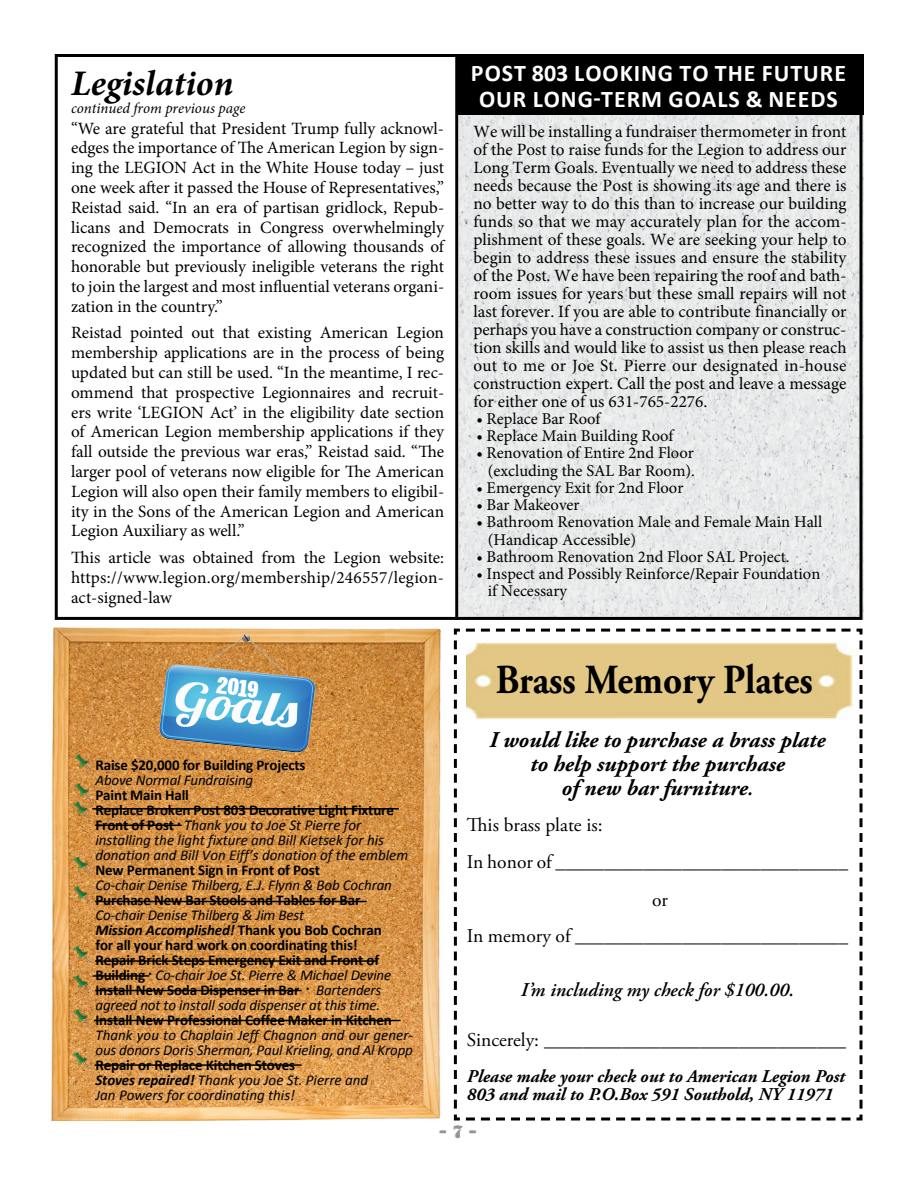
<style>
.page{position:relative;width:918px;height:1188px;background:#fff}
.page>*{position:absolute;margin:0;border:0;box-sizing:border-box;transform-origin:0 0}
.t1{font:700 41.25px "Adobe Garamond Pro";color:#000;scale:.9 1}
.t2{font:italic 700 36px "Minion Pro";color:#000}
.t3{font:700 24px/25.5px "Calibri";letter-spacing:.04em;color:#fff;text-align:center}
.t4{font:italic 700 22.5px/24px "Adobe Garamond Pro";color:#000;text-align:center}
.t5{font:900 22.5px "Benton Sans Extra Comp";color:#fff;scale:1.25 1}
.t6{font:19.5px "Adobe Garamond Pro";color:#000}
.t7{font:italic 600 19.5px "Adobe Garamond Pro";color:#000}
.t8{font:italic 700 18px/18px "Adobe Garamond Pro";color:#000}
.t9{font:17.25px/19.8px "Minion Pro";color:#000;text-align:justify}
.t10{font:16.5px/17.2px "Minion Pro";color:#000}
.t11{font:16.5px "Stencil Std";color:#939598}
.t12{font:italic 15px/15px "Calibri";color:#000}
.t13{font:700 15px/15px "Calibri";letter-spacing:-.01em;color:#000}
.t14{font:italic 15px "Minion Pro";color:#000}
.s1{font-weight:700;font-style:normal}
.s2{font-weight:400;font-style:italic}
.s3{font-style:italic}
.s4{font-weight:700}
.s5{font-weight:600}
</style>
<div class="page">
<img style="left:459px;top:115px;width:400px;height:501px">
<div style="left:457px;top:54px;width:406px;height:61px;background:#000"></div>
<div style="left:55px;top:54px;width:808px;height:566px;border:3px solid #000"></div>
<hr style="left:455px;top:54px;width:3px;height:566px;background:#000">
<img style="left:51px;top:627px;width:390px;height:493px">
<img style="left:118px;top:632px;width:242px;height:122px">
<img style="left:74px;top:753px;width:18px;height:22px">
<img style="left:74px;top:782px;width:18px;height:22px">
<img style="left:73px;top:800px;width:18px;height:22px">
<img style="left:73px;top:855px;width:18px;height:22px">
<img style="left:73px;top:885px;width:18px;height:22px">
<img style="left:73px;top:944px;width:18px;height:22px">
<img style="left:73px;top:974px;width:18px;height:22px">
<img style="left:73px;top:1008px;width:18px;height:22px">
<img style="left:73px;top:1050px;width:18px;height:22px">
<hr style="left:95px;top:990px;width:207px;height:1px;background:#000">
<hr style="left:92px;top:808px;width:307px;height:2px;background:#000">
<hr style="left:95px;top:901px;width:272px;height:1px;background:#000">
<hr style="left:95px;top:960px;width:283px;height:2px;background:#000">
<hr style="left:95px;top:825px;width:87px;height:1px;background:#000">
<hr style="left:93px;top:975px;width:56px;height:2px;background:#000">
<hr style="left:94px;top:1020px;width:307px;height:1px;background:#000">
<hr style="left:95px;top:1064px;width:207px;height:2px;background:#000">
<svg style="left:453px;top:628px;width:410px;height:493px"></svg>
<img style="left:467px;top:642px;width:275px;height:115px">
<img style="left:619px;top:642px;width:238px;height:90px">
<h2 class="t2" style="left:71px;top:58px;width:164px">Legislation</h2>
<p class="t14" style="left:71px;top:98px;width:176px">continued from previous page</p>
<p class="t9" style="left:71px;top:118px;width:375px">“We are grateful that President Trump fully acknowl&shy;edges the importance of The American Legion by sign&shy;ing the LEGION Act in the White House today – just one week after it passed the House of Representatives,” Reistad said. “In an era of partisan gridlock, Repub&shy;licans and Democrats in Congress overwhelmingly recognized the importance of allowing thousands of honorable but previously ineligible veterans the right to join the largest and most influential veterans organi&shy;zation in the country.”</p>
<p class="t9" style="left:71px;top:323px;width:375px">Reistad pointed out that existing American Legion membership applications are in the process of being updated but can still be used. “In the meantime, I rec&shy;ommend that prospective Legionnaires and recruit&shy;ers write ‘LEGION Act’ in the eligibility date section of American Legion membership applications if they fall outside the previous war eras,” Reistad said. “The larger pool of veterans now eligible for The American Legion will also open their family members to eligibil&shy;ity in the Sons of the American Legion and American Legion Auxiliary as well.”</p>
<p class="t9" style="left:71px;top:548px;width:375px">This article was obtained from the Legion website: https://www.legion.org/membership/246557/legion&shy;act-signed-law</p>
<h3 class="t3" style="left:471px;top:61px;width:377px">POST 803 LOOKING TO THE FUTURE<br>OUR LONG-TERM GOALS &amp; NEEDS</h3>
<p class="t9" style="left:473px;top:122px;width:375px;line-height:18px">We will be installing a fundraiser thermometer in front of the Post to raise funds for the Legion to address our Long Term Goals. Eventually we need to address these needs because the Post is showing its age and there is no better way to do this than to increase our building funds so that we may accurately plan for the accom&shy;plishment of these goals. We are seeking your help to begin to address these issues and ensure the stability of the Post. We have been repairing the roof and bath&shy;room issues for years but these small repairs will not last forever. If you are able to contribute financially or perhaps you have a construction company or construc&shy;tion skills and would like to assist us then please reach out to me or Joe St. Pierre our designated in-house construction expert. Call the post and leave a message for either one of us 631-765-2276.</p>
<p class="t10" style="left:476px;top:410px;width:126px">• Replace Bar Roof</p>
<p class="t10" style="left:476px;top:427px;width:199px">• Replace Main Building Roof</p>
<p class="t10" style="left:476px;top:445px;width:220px;text-align:right">• Renovation of Entire 2nd Floor (excluding the SAL Bar Room).</p>
<p class="t10" style="left:476px;top:479px;width:209px">• Emergency Exit for 2nd Floor</p>
<p class="t10" style="left:476px;top:496px;width:105px">• Bar Makeover</p>
<p class="t10" style="left:488px;top:514px;width:336px;text-indent:-11px">• Bathroom Renovation Male and Female Main Hall (Handicap Accessible)</p>
<p class="t10" style="left:476px;top:548px;width:315px">• Bathroom Renovation 2nd Floor SAL Project.</p>
<p class="t10" style="left:488px;top:565px;width:334px;text-indent:-11px">• Inspect and Possibly Reinforce/Repair Foundation if Necessary</p>
<h3 class="t5" style="left:219px;top:672px;width:35px;rotate:7deg">2019</h3>
<p class="t13" style="left:95px;top:757px;width:212px">Raise $20,000 for Building Projects</p>
<p class="t12" style="left:95px;top:772px;width:159px">Above Normal Fundraising</p>
<p class="t12" style="left:95px;top:787px;width:314px"><span class="s1">Paint Main Hall<br>Replace Broken Post 803 Decorative Light Fixture Front of Post </span><sup>.</sup> Thank you to Joe St Pierre for installing the light fixture and Bill Kietsek for his donation and Bill Von Eiff’s donation of the emblem</p>
<p class="t13" style="left:95px;top:862px;width:226px">New Permanent Sign in Front of Post</p>
<p class="t12" style="left:95px;top:877px;width:298px">Co-chair Denise Thilberg, E.J. Flynn &amp; Bob Cochran</p>
<p class="t13" style="left:95px;top:892px;width:266px">Purchase New Bar Stools and Tables for Bar</p>
<p class="t13" style="left:95px;top:907px;width:297px"><span class="s2">Co-chair Denise Thilberg &amp; Jim Best<br></span><span class="s3">Mission Accomplished!</span> Thank you Bob Cochran for all your hard work on coordinating this!<br>Repair Brick Steps Emergency Exit and Front of Building . <span class="s2">Co-chair Joe St. Pierre &amp; Michael Devine </span>Install New Soda Dispenser in Bar . <span class="s2">Bartenders agreed not to install soda dispenser at this time.</span></p>
<p class="t13" style="left:95px;top:1012px;width:298px">Install New Professional Coffee Maker in Kitchen</p>
<p class="t12" style="left:95px;top:1027px;width:319px">Thank you to Chaplain Jeff Chagnon and our gener&shy;ous donors Doris Sherman, Paul Krieling, and Al Kropp</p>
<p class="t12" style="left:95px;top:1057px;width:274px"><span class="s1">Repair or Replace Kitchen Stoves<br></span><span class="s4">Stoves repaired!</span> Thank you Joe St. Pierre and<br>Jan Powers for coordinating this!</p>
<h1 class="t1" style="left:496px;top:656px;width:354px">Brass Memory Plates</h1>
<h3 class="t4" style="left:489px;top:728px;width:338px">I would like to purchase a brass plate to help support the purchase<br>of new bar furniture<span class="s5">.</span></h3>
<p class="t6" style="left:467px;top:813px;width:137px">This brass plate is:</p>
<p class="t6" style="left:467px;top:850px;width:383px">In honor of ______________________________</p>
<p class="t6" style="left:652px;top:888px;width:17px">or</p>
<p class="t6" style="left:467px;top:924px;width:383px">In memory of ____________________________</p>
<p class="t7" style="left:521px;top:978px;width:275px">I’m including my check for $100.00.</p>
<p class="t6" style="left:467px;top:1028px;width:381px">Sincerely: _______________________________</p>
<p class="t8" style="left:467px;top:1068px;width:380px">Please make your check out to American Legion Post<br>803 and mail to P.O.Box 591 Southold, NY 11971</p>
<p class="t11" style="left:439px;top:1121px;width:40px">- 7 -</p>
</div>
